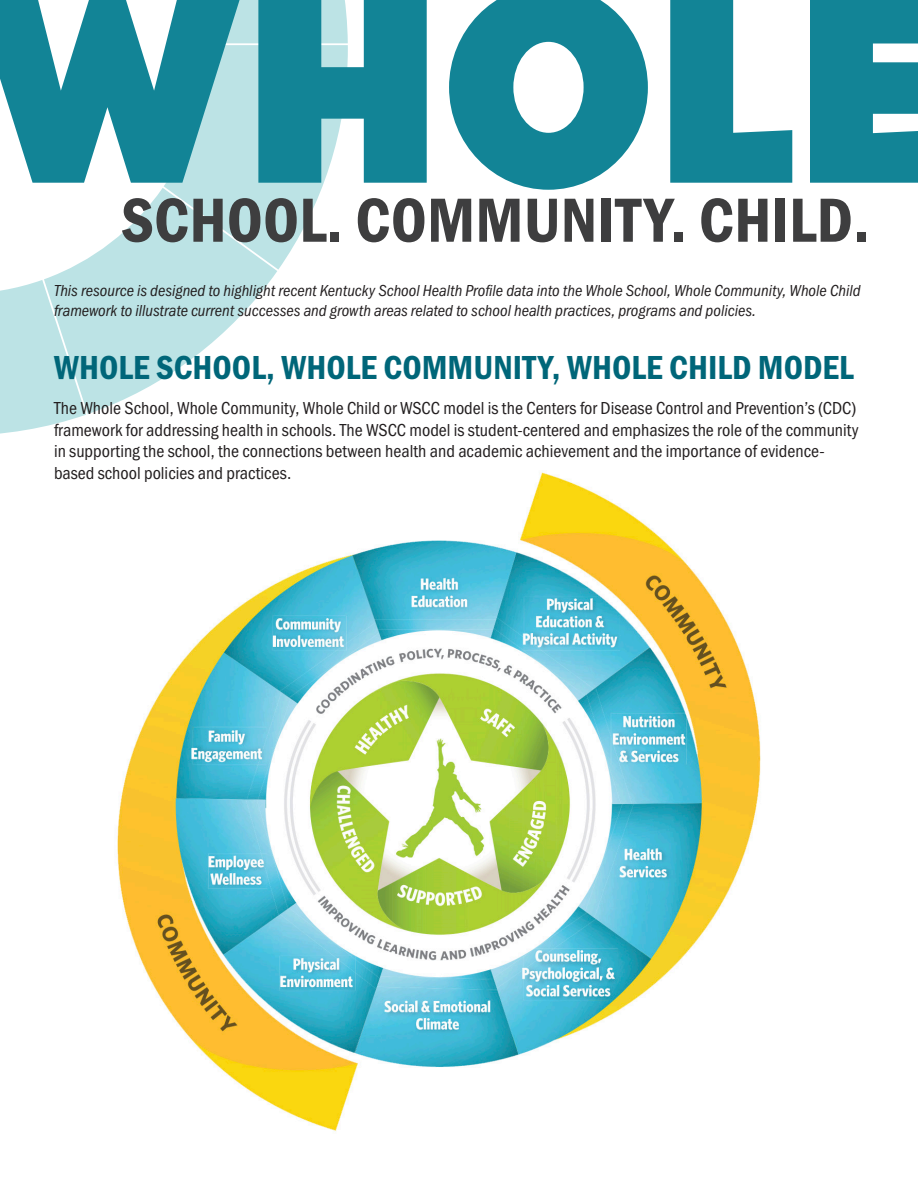
<style>
.page{position:relative;width:918px;height:1188px;background:#fff}
.page>*{position:absolute;margin:0;border:0;box-sizing:border-box;transform-origin:0 0}
.Header_1{font:272.4px "Hillray";color:#128496}
.Header_1-2{font:64.5px "Franklin Gothic URW Con Dem";color:#3e3e3f}
.Header_2{font:34.5px "Franklin Gothic URW Con Dem";color:#006679}
.t1{font:18px/21.6px "Franklin Gothic URW Cond";color:#231f20}
.t2{font:16.5px/19.8px "Franklin Gothic URW Con Boo Ita";color:#231f20}
</style>
<div class="page">
<svg style="left:164px;top:0;width:184px;height:270px"></svg>
<svg style="left:44px;top:188px;width:233px;height:226px;fill:#bce3e5"></svg>
<svg style="left:0;top:280px;width:86px;height:154px;background:#c2e5e7"></svg>
<img style="left:117px;top:472px;width:644px;height:659px">
<h1 class="Header_1" style="left:-30px;top:-73px;width:979px">WHOLE</h1>
<h1 class="Header_1-2" style="left:121px;top:177px;width:750px">SCHOOL. COMMUNITY. CHILD.</h1>
<p class="t2" style="left:54px;top:281px;width:808px">This resource is designed to highlight recent Kentucky School Health Profile data into the Whole School, Whole Community, Whole Child framework to illustrate current successes and growth areas related to school health practices, programs and policies.</p>
<h2 class="Header_2" style="left:54px;top:344px;width:801px">WHOLE SCHOOL, WHOLE COMMUNITY, WHOLE CHILD MODEL</h2>
<p class="t1" style="left:54px;top:396px;width:806px">The Whole School, Whole Community, Whole Child or WSCC model is the Centers for Disease Control and Prevention’s (CDC) framework for addressing health in schools. The WSCC model is student-centered and emphasizes the role of the community in supporting the school, the connections between health and academic achievement and the importance of evidence&shy;based school policies and practices.</p>
</div>
